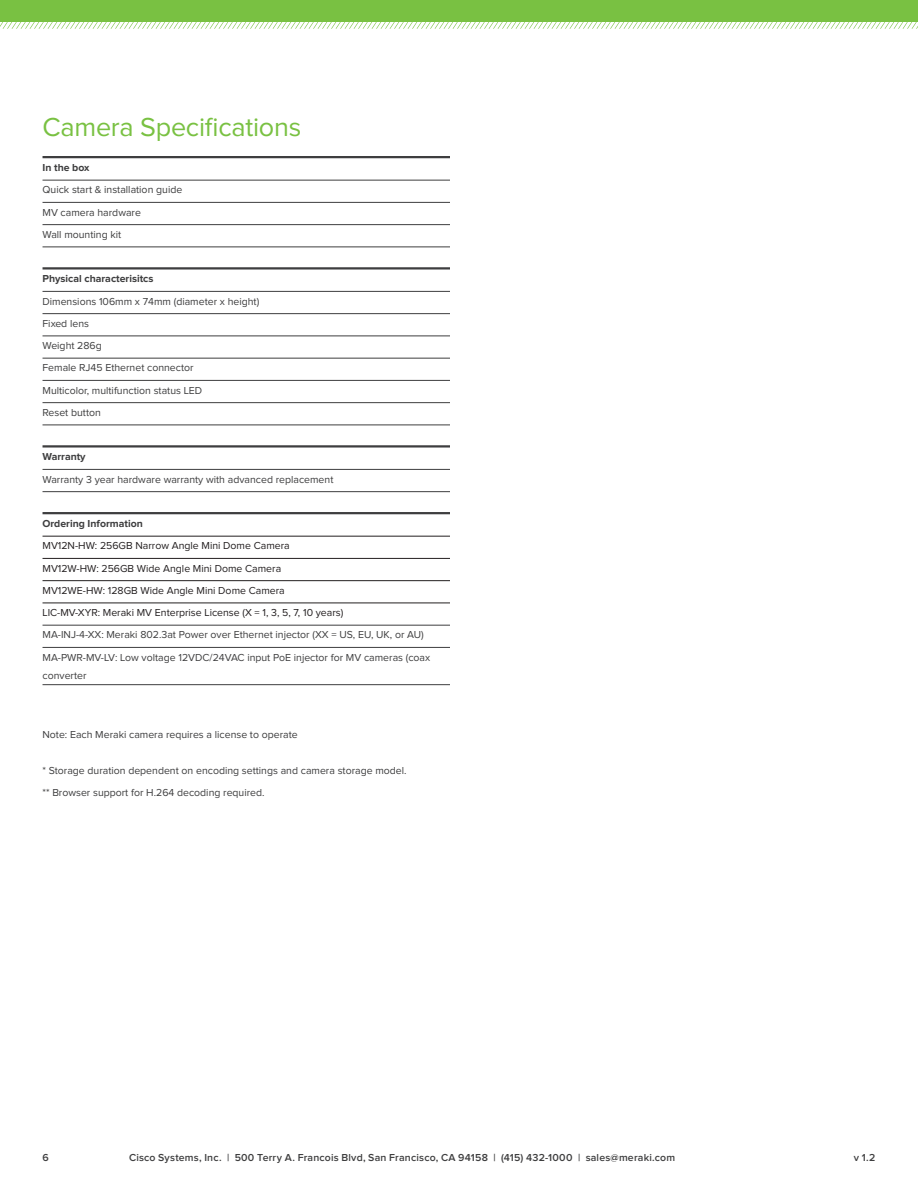
<style>
.page{position:relative;width:918px;height:1188px;background:#fff}
.page>*{position:absolute;margin:0;border:0;box-sizing:border-box;transform-origin:0 0}
.H2_Rule{font:27px "Proxima Nova";letter-spacing:-.01em;color:#79c142}
.Specs_Detail{font:10.5px/18px "Proxima Nova";color:#3e3e3f}
.Specs_Detail-2{font:10.5px "Proxima Nova";color:#231f20}
.t1{font:600 10.5px "Proxima Nova";letter-spacing:.02em;color:#3e3e3f}
.Spec_Heading{font:700 10.5px "Proxima Nova";color:#3e3e3f}
</style>
<div class="page">
<hr style="left:43px;top:156px;width:407px;height:2px;background:#3e3e3f">
<hr style="left:43px;top:180px;width:407px;height:1px;background:#3e3e3f">
<hr style="left:43px;top:202px;width:407px;height:1px;background:#3e3e3f">
<hr style="left:43px;top:224px;width:407px;height:1px;background:#3e3e3f">
<hr style="left:43px;top:247px;width:407px;height:1px;background:#3e3e3f">
<hr style="left:43px;top:267px;width:407px;height:3px;background:#3e3e3f">
<hr style="left:43px;top:291px;width:407px;height:1px;background:#3e3e3f">
<hr style="left:43px;top:313px;width:407px;height:1px;background:#3e3e3f">
<hr style="left:43px;top:336px;width:407px;height:1px;background:#3e3e3f">
<hr style="left:43px;top:358px;width:407px;height:1px;background:#3e3e3f">
<hr style="left:43px;top:380px;width:407px;height:1px;background:#3e3e3f">
<hr style="left:43px;top:402px;width:407px;height:1px;background:#3e3e3f">
<hr style="left:43px;top:425px;width:407px;height:1px;background:#3e3e3f">
<hr style="left:43px;top:445px;width:407px;height:3px;background:#3e3e3f">
<hr style="left:43px;top:469px;width:407px;height:1px;background:#3e3e3f">
<hr style="left:43px;top:491px;width:407px;height:1px;background:#3e3e3f">
<hr style="left:43px;top:512px;width:407px;height:2px;background:#3e3e3f">
<hr style="left:43px;top:536px;width:407px;height:1px;background:#231f20">
<hr style="left:43px;top:558px;width:407px;height:1px;background:#231f20">
<hr style="left:43px;top:580px;width:407px;height:1px;background:#231f20">
<hr style="left:43px;top:603px;width:407px;height:1px;background:#231f20">
<hr style="left:43px;top:625px;width:407px;height:1px;background:#3e3e3f">
<hr style="left:43px;top:647px;width:407px;height:1px;background:#3e3e3f">
<hr style="left:43px;top:684px;width:407px;height:1px;background:#3e3e3f">
<div style="left:0;top:0;width:918px;height:22px;background:#79c142"></div>
<svg style="left:0;top:22px;width:918px;height:7px"></svg>
<p class="H2_Rule" style="left:43px;top:112px;width:260px">Camera Specifications</p>
<p class="Spec_Heading" style="left:43px;top:162px;width:48px">In the box</p>
<p class="Specs_Detail" style="left:43px;top:181px;width:141px">Quick start &amp; installation guide</p>
<p class="Specs_Detail" style="left:43px;top:203px;width:100px">MV camera hardware</p>
<p class="Specs_Detail" style="left:43px;top:226px;width:80px">Wall mounting kit</p>
<p class="Spec_Heading" style="left:43px;top:273px;width:113px">Physical characterisitcs</p>
<p class="Specs_Detail" style="left:43px;top:292px;width:218px">Dimensions 106mm x 74mm (diameter x height)</p>
<p class="Specs_Detail" style="left:43px;top:315px;width:48px">Fixed lens</p>
<p class="Specs_Detail" style="left:43px;top:337px;width:61px">Weight 286g</p>
<p class="Specs_Detail" style="left:43px;top:359px;width:153px">Female RJ45 Ethernet connector</p>
<p class="Specs_Detail" style="left:43px;top:381px;width:161px">Multicolor, multifunction status LED</p>
<p class="Specs_Detail" style="left:43px;top:404px;width:60px">Reset button</p>
<p class="Spec_Heading" style="left:43px;top:451px;width:45px">Warranty</p>
<p class="Specs_Detail" style="left:43px;top:470px;width:292px">Warranty 3 year hardware warranty with advanced replacement</p>
<p class="Spec_Heading" style="left:43px;top:518px;width:102px">Ordering Information</p>
<p class="Specs_Detail-2" style="left:43px;top:540px;width:249px">MV12N-HW: 256GB Narrow Angle Mini Dome Camera</p>
<p class="Specs_Detail-2" style="left:43px;top:562px;width:240px">MV12W-HW: 256GB Wide Angle Mini Dome Camera</p>
<p class="Specs_Detail-2" style="left:43px;top:584px;width:244px">MV12WE-HW: 128GB Wide Angle Mini Dome Camera</p>
<p class="Specs_Detail-2" style="left:43px;top:607px;width:302px">LIC-MV-XYR: Meraki MV Enterprise License (X = 1, 3, 5, 7, 10 years)</p>
<p class="Specs_Detail" style="left:43px;top:626px;width:383px">MA-INJ-4-XX: Meraki 802.3at Power over Ethernet injector (XX = US, EU, UK, or AU)</p>
<p class="Specs_Detail" style="left:43px;top:648px;width:389px">MA-PWR-MV-LV: Low voltage 12VDC/24VAC input PoE injector for MV cameras (coax converter</p>
<p class="Specs_Detail" style="left:43px;top:726px;width:257px">Note: Each Meraki camera requires a license to operate</p>
<p class="Specs_Detail" style="left:43px;top:762px;width:366px">* Storage duration dependent on encoding settings and camera storage model.</p>
<p class="Specs_Detail" style="left:43px;top:783px;width:224px">** Browser support for H.264 decoding required.</p>
<p class="t1" style="left:43px;top:1152px;width:8px">6</p>
<p class="t1" style="left:129px;top:1151px;width:548px">Cisco Systems, Inc. | 500 Terry A. Francois Blvd, San Francisco, CA 94158 | (415) 432-1000 | sales@meraki.com</p>
<p class="t1" style="left:854px;top:1151px;width:23px">v 1.2</p>
</div>
